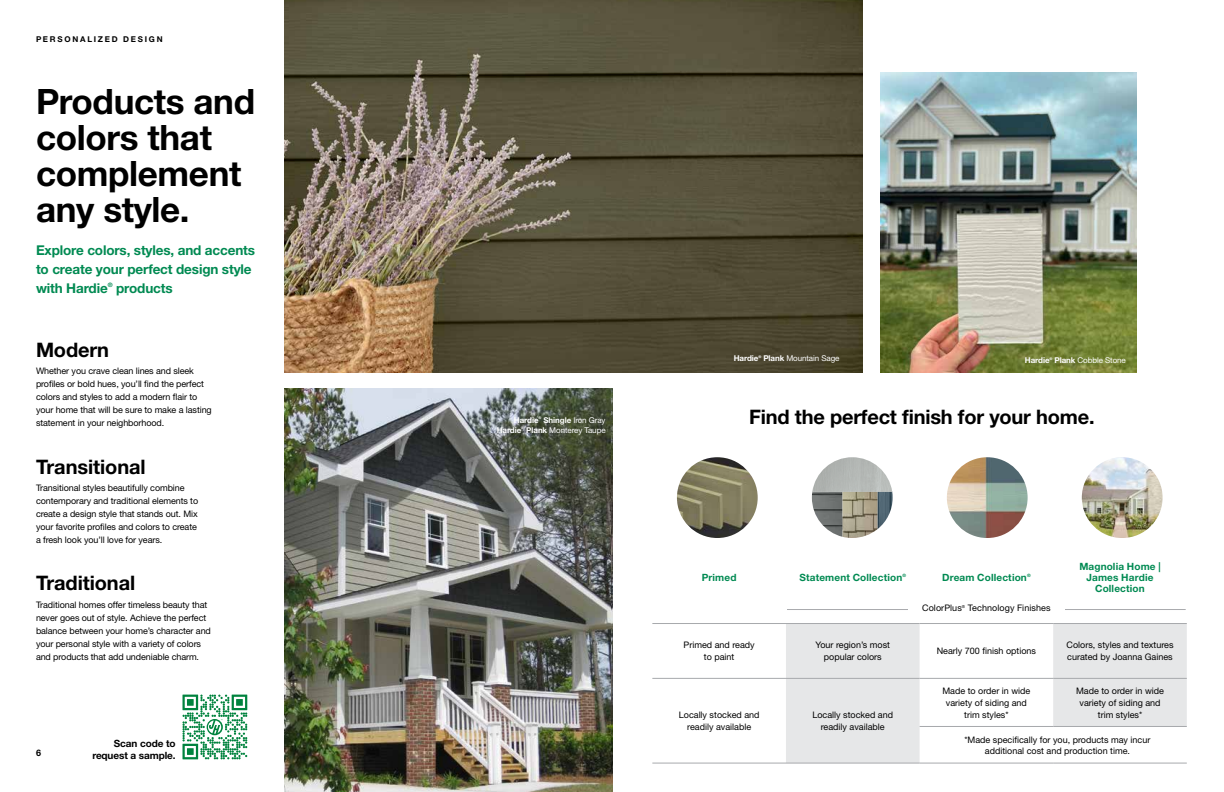
<style>
.page{position:relative;width:1224px;height:792px;background:#fff}
.page>*{position:absolute;margin:0;border:0;box-sizing:border-box;transform-origin:0 0}
.t1{font:700 35px/36px "Helvetica Neue LT Pro";letter-spacing:-.01em;color:#000}
.t2{font:700 20px "Helvetica Neue LT Pro";letter-spacing:-.01em;color:#000}
.t3{font:700 13.5px/19px "Helvetica Neue LT Pro";letter-spacing:-.01em;color:#008a52}
.t4{font:700 10px/11px "Helvetica Neue LT Pro";letter-spacing:.015em;color:#008a52;text-align:center}
.t5{font:700 10px/12px "Helvetica Neue LT Pro";letter-spacing:-.01em;color:#000;text-align:right}
.t6{font:9px/13px "Helvetica Neue LT Pro";letter-spacing:-.01em;color:#000;text-align:center}
.t7{font:9px "Helvetica Neue LT Pro";letter-spacing:.01em;color:#000101}
.t8{font:700 9px "Helvetica Neue LT Pro";color:#000}
.t9{font:8px "Helvetica Neue LT Pro";letter-spacing:-.01em;color:#fff}
.t10{font:700 8px "Helvetica Neue LT Pro";letter-spacing:-.01em;color:#fff}
.t11{font:700 8px "Helvetica Neue LT Pro";letter-spacing:.22em;color:#000}
.t12{font:700 6.1px "Helvetica Neue LT Pro";color:#008a52}
.t13{font:700 4.5px "Helvetica Neue LT Pro";color:#008a52}
.t14{font:700 3.6px "Helvetica Neue LT Pro";color:#fff}
.s1{font-weight:700}
</style>
<div class="page">
<img style="left:285px;top:388px;width:328px;height:404px">
<img style="left:285px;top:0;width:577px;height:373px">
<svg style="left:182px;top:695px;width:65px;height:64px"></svg>
<img style="left:880px;top:72px;width:256px;height:301px">
<img style="left:812px;top:492px;width:66px;height:46px">
<img style="left:878px;top:491px;width:15px;height:38px">
<img style="left:812px;top:457px;width:80px;height:35px">
<img style="left:947px;top:457px;width:81px;height:81px;border-radius:40px">
<img style="left:677px;top:457px;width:81px;height:81px;border-radius:40px">
<img style="left:1082px;top:457px;width:81px;height:81px;border-radius:40px">
<hr style="left:787px;top:609px;width:399px;height:1px;background:#a9abae">
<div style="left:909px;top:601px;width:156px;height:23px;background:#fff"></div>
<svg style="left:786px;top:624px;width:401px;height:139px;fill:#e6e7e8"></svg>
<hr style="left:652px;top:678px;width:134px;height:1px;background:#a7a9ac">
<hr style="left:786px;top:678px;width:134px;height:1px;background:#a7a9ac">
<hr style="left:920px;top:678px;width:133px;height:1px;background:#a7a9ac">
<hr style="left:1053px;top:678px;width:134px;height:1px;background:#a7a9ac">
<hr style="left:652px;top:623px;width:134px;height:1px;background:#a7a9ac">
<hr style="left:786px;top:623px;width:134px;height:1px;background:#a7a9ac">
<hr style="left:920px;top:623px;width:133px;height:1px;background:#a7a9ac">
<hr style="left:1053px;top:623px;width:134px;height:1px;background:#a7a9ac">
<hr style="left:920px;top:726px;width:133px;height:1px;background:#a7a9ac">
<hr style="left:1053px;top:726px;width:134px;height:1px;background:#a7a9ac">
<hr style="left:652px;top:763px;width:134px;height:1px;background:#a7a9ac">
<hr style="left:786px;top:763px;width:134px;height:1px;background:#a7a9ac">
<hr style="left:920px;top:763px;width:133px;height:1px;background:#a7a9ac">
<hr style="left:1053px;top:763px;width:134px;height:1px;background:#a7a9ac">
<p class="t11" style="left:36px;top:34px;width:128px">PERSONALIZED DESIGN</p>
<h1 class="t1" style="left:36px;top:83px;width:221px">Products and colors that complement any style.</h1>
<h3 class="t3" style="left:36px;top:240px;width:221px">Explore colors, styles, and accents to create your perfect design style with Hardie</h3>
<p class="t12" style="left:108px;top:281px;width:6px">®</p>
<h3 class="t3" style="left:116px;top:278px;width:58px">products</h3>
<h2 class="t2" style="left:36px;top:337px;width:75px">Modern</h2>
<p class="t6" style="left:36px;top:364px;width:177px;text-align:left">Whether you crave clean lines and sleek profiles or bold hues, you’ll find the perfect colors and styles to add a modern flair to your home that will be sure to make a lasting statement in your neighborhood.</p>
<h2 class="t2" style="left:36px;top:454px;width:111px">Transitional</h2>
<p class="t6" style="left:36px;top:481px;width:164px;text-align:left">Transitional styles beautifully combine contemporary and traditional elements to create a design style that stands out. Mix your favorite profiles and colors to create a fresh look you’ll love for years.</p>
<h2 class="t2" style="left:36px;top:571px;width:101px">Traditional</h2>
<p class="t6" style="left:36px;top:598px;width:176px;text-align:left">Traditional homes offer timeless beauty that never goes out of style. Achieve the perfect balance between your home’s character and your personal style with a variety of colors and products that add undeniable charm.</p>
<p class="t10" style="left:513px;top:415px;width:26px">Hardie</p>
<p class="t14" style="left:537px;top:416px;width:4px">®</p>
<p class="t9" style="left:542px;top:415px;width:64px"><span class="s1">Shingle</span> Iron Gray</p>
<p class="t10" style="left:495px;top:425px;width:26px">Hardie</p>
<p class="t14" style="left:520px;top:426px;width:4px">®</p>
<p class="t9" style="left:525px;top:425px;width:81px"><span class="s1">Plank</span> Monterey Taupe</p>
<p class="t10" style="left:514px;top:415px;width:26px">Hardie</p>
<p class="t14" style="left:539px;top:416px;width:4px">®</p>
<p class="t9" style="left:544px;top:415px;width:64px"><span class="s1">Shingle</span> Iron Gray</p>
<p class="t10" style="left:497px;top:425px;width:26px">Hardie</p>
<p class="t14" style="left:521px;top:426px;width:4px">®</p>
<p class="t9" style="left:526px;top:425px;width:81px"><span class="s1">Plank</span> Monterey Taupe</p>
<p class="t10" style="left:734px;top:354px;width:26px">Hardie</p>
<p class="t14" style="left:758px;top:355px;width:4px">®</p>
<p class="t9" style="left:763px;top:354px;width:78px"><span class="s1">Plank</span> Mountain Sage</p>
<p class="t10" style="left:1025px;top:355px;width:26px">Hardie</p>
<p class="t14" style="left:1050px;top:357px;width:4px">®</p>
<p class="t9" style="left:1055px;top:355px;width:73px"><span class="s1">Plank</span> Cobble Stone</p>
<h2 class="t2" style="left:749px;top:404px;width:347px">Find the perfect finish for your home.</h2>
<p class="t4" style="left:702px;top:571px;width:36px">Primed</p>
<p class="t4" style="left:799px;top:571px;width:104px">Statement Collection</p>
<p class="t13" style="left:903px;top:572px;width:5px">®</p>
<p class="t4" style="left:942px;top:571px;width:86px">Dream Collection</p>
<p class="t13" style="left:1027px;top:572px;width:5px">®</p>
<p class="t4" style="left:1079px;top:560px;width:83px">Magnolia Home |<br>James Hardie<br>Collection</p>
<p class="t7" style="left:922px;top:603px;width:130px">ColorPlus<sup>®</sup> Technology Finishes</p>
<p class="t6" style="left:684px;top:639px;width:73px;line-height:12px">Primed and ready to paint</p>
<p class="t6" style="left:816px;top:639px;width:76px;line-height:12px">Your region’s most popular colors</p>
<p class="t6" style="left:937px;top:644px;width:101px">Nearly 700 finish options</p>
<p class="t6" style="left:1067px;top:639px;width:109px;line-height:12px;text-align:left">Colors, styles and textures curated by Joanna Gaines</p>
<p class="t6" style="left:942px;top:684px;width:90px;line-height:12px">Made to order in wide variety of siding and trim styles*</p>
<p class="t6" style="left:1076px;top:684px;width:90px;line-height:12px">Made to order in wide variety of siding and trim styles*</p>
<p class="t6" style="left:964px;top:733px;width:188px">*Made specifically for you, products may incur</p>
<p class="t6" style="left:679px;top:709px;width:82px;line-height:12px">Locally stocked and readily available</p>
<p class="t6" style="left:812px;top:709px;width:82px;line-height:12px">Locally stocked and readily available</p>
<p class="t5" style="left:92px;top:737px;width:85px">Scan code to request a sample.</p>
<p class="t8" style="left:36px;top:747px;width:7px">6</p>
<p class="t6" style="left:985px;top:744px;width:147px">additional cost and production time.</p>
</div>
